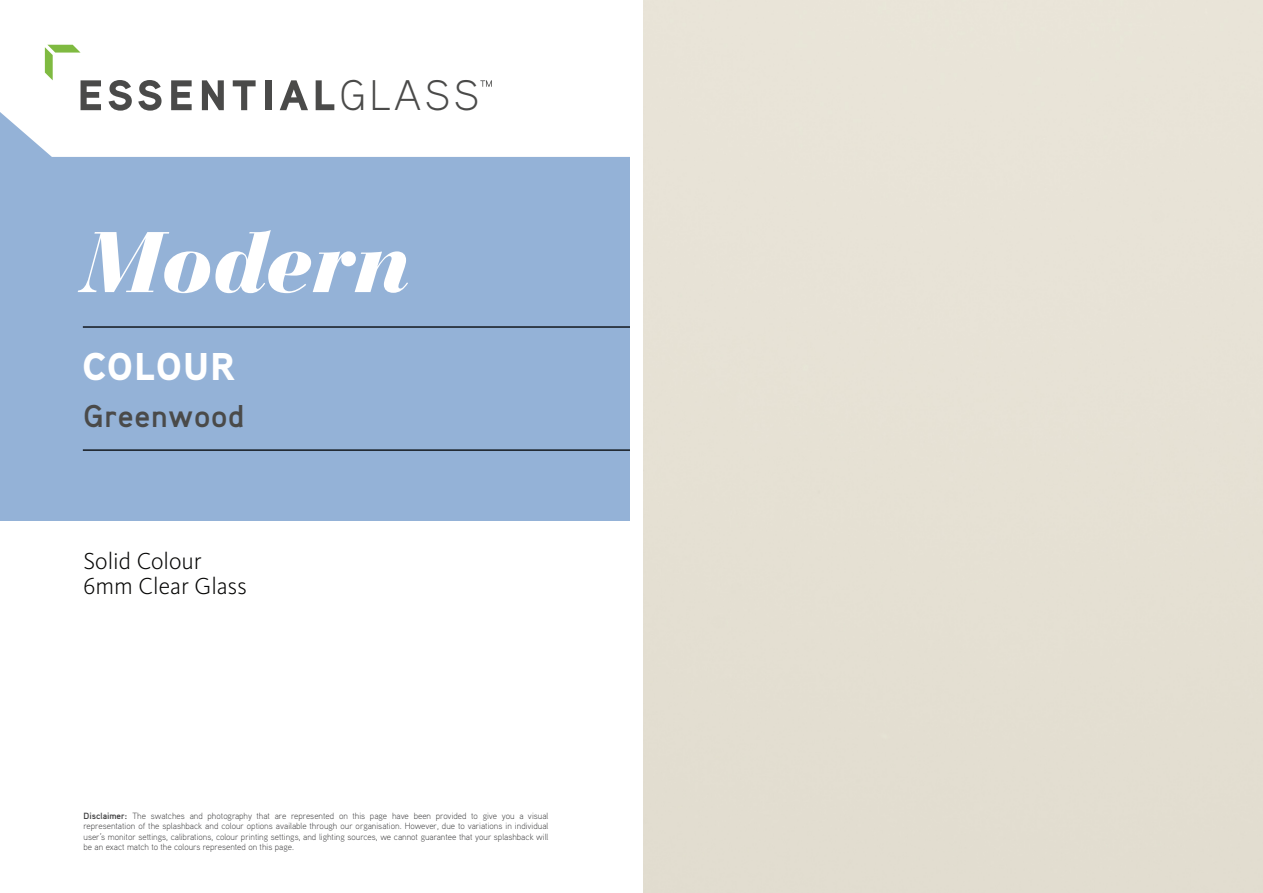
<style>
.page{position:relative;width:1263px;height:893px;background:#fff}
.page>*{position:absolute;margin:0;border:0;box-sizing:border-box;transform-origin:0 0}
.t1{font:italic 900 90px "Bauer Bodoni BT";letter-spacing:.01em;color:#fff}
.t2{font:300 42.75px "Aaux";letter-spacing:.09em;color:#4a4a49}
.t3{font:900 38.7px "Aaux Pro";letter-spacing:.04em;color:#fff}
.t4{font:700 31.5px "Aaux";letter-spacing:.025em;color:#4a4a49}
.t5{font:300 24px/25.5px "Kievit";color:#050504}
.t6{font:300 9px/10.5px "Aaux Pro";color:#3e3e3f;text-align:justify}
.s1{font-weight:700}
</style>
<div class="page">
<div style="left:0;top:0;width:895px;height:520px;background:#94b2d7"></div>
<div style="left:0;top:0;width:630px;height:157px;background:#fff"></div>
<svg style="left:45px;top:45px;width:56px;height:65px;background:#dce2d5"></svg>
<svg style="left:109px;top:80px;width:23px;height:31px"></svg>
<svg style="left:138px;top:80px;width:24px;height:31px"></svg>
<svg style="left:171px;top:80px;width:21px;height:30px"></svg>
<svg style="left:202px;top:80px;width:22px;height:30px"></svg>
<svg style="left:233px;top:80px;width:23px;height:30px"></svg>
<div style="left:265px;top:80px;width:6px;height:30px;background:#4a4a49"></div>
<svg style="left:280px;top:80px;width:28px;height:30px"></svg>
<svg style="left:316px;top:80px;width:18px;height:30px"></svg>
<svg style="left:480px;top:80px;width:12px;height:7px"></svg>
<hr style="left:83px;top:326px;width:637px;height:2px;background:#3e3e3f">
<hr style="left:83px;top:449px;width:637px;height:2px;background:#3e3e3f">
<div style="left:643px;top:0;width:620px;height:893px;background:#e6e1d4"></div>
<div style="left:630px;top:0;width:13px;height:893px;background:#fff"></div>
<h2 class="t2" style="left:340px;top:68px;width:141px">GLASS</h2>
<h1 class="t1" style="left:85px;top:206px;width:328px">Modern</h1>
<h3 class="t3" style="left:82px;top:342px;width:154px">COLOUR</h3>
<h3 class="t4" style="left:84px;top:396px;width:162px">Greenwood</h3>
<h3 class="t5" style="left:84px;top:548px;width:165px">Solid Colour<br>6mm Clear Glass</h3>
<p class="t6" style="left:84px;top:810px;width:466px"><span class="s1">Disclaimer:</span> The swatches and photography that are represented on this page have been provided to give you a visual representation of the splashback and colour options available through our organisation. However, due to variations in individual user’s monitor settings, calibrations, colour printing settings, and lighting sources, we cannot guarantee that your splashback will be an exact match to the colours represented on this page.</p>
</div>
